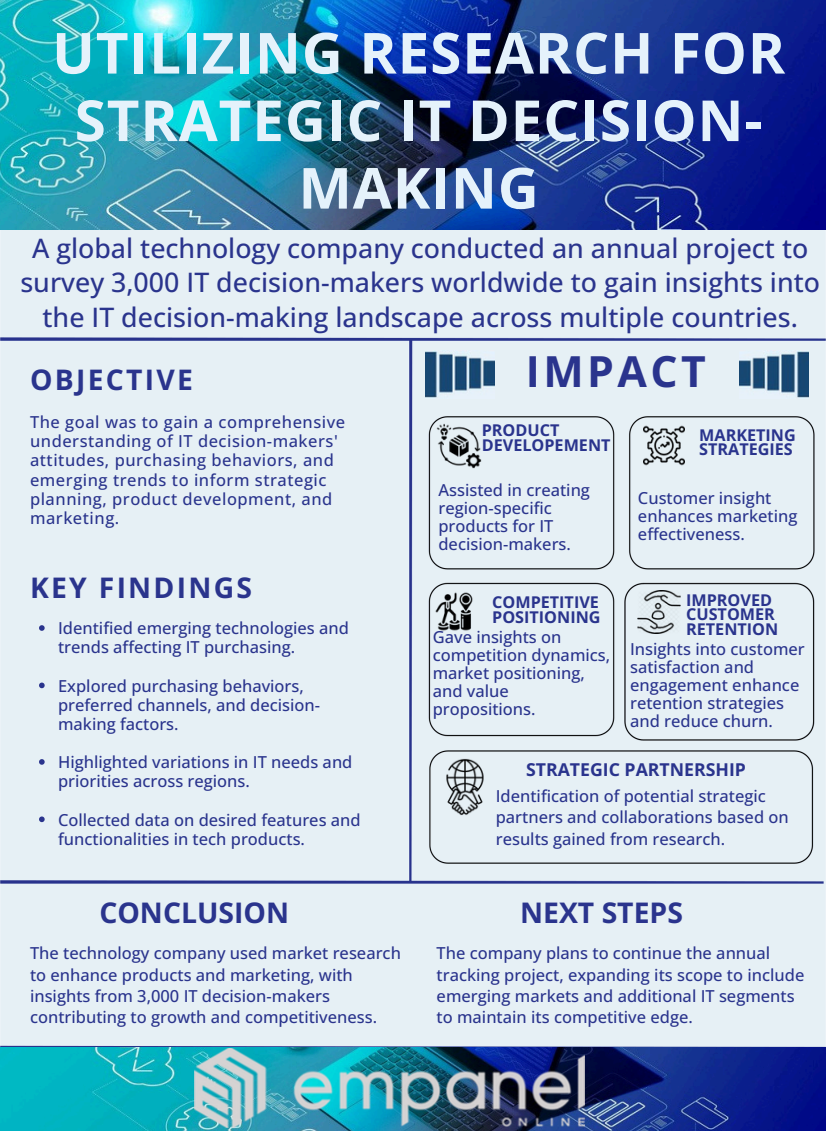
<style>
.page{position:relative;width:826px;height:1131px;background:#fff}
.page>*{position:absolute;margin:0;border:0;box-sizing:border-box;transform-origin:0 0}
.t1{font:700 56.7px/67.5px "Open Sans";letter-spacing:.015em;color:#e5f2fb;text-align:center}
.t2{font:700 42.75px "Open Sans";letter-spacing:.08em;color:#2a348d}
.t3{font:700 28.35px "Open Sans";letter-spacing:.08em;color:#2a348d}
.t4{font:700 28.35px "Open Sans";color:#2a348d}
.t5{font:500 26.85px/34.8px "Open Sans";color:#2a348d;text-align:center}
.t6{font:700 17.7px "Open Sans";color:#2a348d}
.t7{font:500 16.5px/18px "Open Sans";color:#2a348d}
.t8{font:500 16.5px/19.2px "Open Sans";letter-spacing:.035em;color:#2a348d}
.t9{font:700 16.2px/14.7px "Open Sans";color:#2a348d}
</style>
<div class="page">
<div style="left:0;top:0;width:826px;height:1047px;background:#e6f0f5"></div>
<img style="left:0;top:0;width:825px;height:230px">
<img style="left:0;top:1047px;width:826px;height:84px">
<img style="left:194px;top:1048px;width:390px;height:79px">
<img style="left:739px;top:350px;width:69px;height:49px">
<img style="left:425px;top:350px;width:69px;height:49px">
<img style="left:436px;top:423px;width:46px;height:45px">
<img style="left:643px;top:424px;width:41px;height:42px">
<img style="left:434px;top:592px;width:39px;height:39px">
<img style="left:638px;top:591px;width:43px;height:42px">
<img style="left:436px;top:758px;width:57px;height:58px">
<svg style="left:39px;top:625px;width:6px;height:6px"></svg>
<svg style="left:39px;top:682px;width:6px;height:6px"></svg>
<svg style="left:39px;top:759px;width:6px;height:5px"></svg>
<svg style="left:39px;top:816px;width:6px;height:6px"></svg>
<p class="t1" style="left:52px;top:18px;width:734px">UTILIZING RESEARCH FOR<br>STRATEGIC IT DECISION-<br>MAKING</p>
<h6 class="t5" style="left:20px;top:230px;width:801px">A global technology company conducted an annual project to survey 3,000 IT decision-makers worldwide to gain insights into the IT decision-making landscape across multiple countries.</h6>
<p class="t3" style="left:30px;top:360px;width:164px">OBJECTIVE</p>
<p class="t8" style="left:30px;top:412px;width:317px">The goal was to gain a comprehensive understanding of IT decision-makers' attitudes, purchasing behaviors, and emerging trends to inform strategic planning, product development, and marketing.</p>
<h3 class="t3" style="left:30px;top:568px;width:224px">KEY FINDINGS</h3>
<h5 class="t7" style="left:58px;top:618px;width:292px;line-height:19.2px">Identified emerging technologies and trends affecting IT purchasing.</h5>
<h6 class="t7" style="left:58px;top:675px;width:263px;line-height:19.2px">Explored purchasing behaviors, preferred channels, and decision&shy;making factors.</h6>
<p class="t7" style="left:58px;top:752px;width:296px;line-height:19.2px">Highlighted variations in IT needs and priorities across regions.</p>
<h5 class="t7" style="left:58px;top:809px;width:304px;line-height:19.2px">Collected data on desired features and functionalities in tech products.</h5>
<h6 class="t4" style="left:99px;top:893px;width:191px">CONCLUSION</h6>
<h6 class="t7" style="left:30px;top:942px;width:372px;line-height:21.3px">The technology company used market research to enhance products and marketing, with insights from 3,000 IT decision-makers contributing to growth and competitiveness.</h6>
<h6 class="t2" style="left:526px;top:341px;width:181px">IMPACT</h6>
<h5 class="t9" style="left:482px;top:423px;width:130px">PRODUCT<br>DEVELOPEMENT</h5>
<h6 class="t7" style="left:438px;top:480px;width:153px">Assisted in creating region-specific products for IT decision-makers.</h6>
<p class="t9" style="left:492px;top:594px;width:110px">COMPETITIVE<br>POSITIONING</p>
<h3 class="t7" style="left:433px;top:628px;width:179px">Gave insights on competition dynamics, market positioning, and value propositions.</h3>
<p class="t9" style="left:699px;top:427px;width:98px">MARKETING<br>STRATEGIES</p>
<p class="t7" style="left:638px;top:488px;width:161px">Customer insight enhances marketing effectiveness.</p>
<p class="t9" style="left:686px;top:592px;width:94px">IMPROVED<br>CUSTOMER<br>RETENTION</p>
<p class="t7" style="left:630px;top:640px;width:176px">Insights into customer satisfaction and engagement enhance retention strategies and reduce churn.</p>
<p class="t6" style="left:526px;top:756px;width:221px">STRATEGIC PARTNERSHIP</p>
<h3 class="t7" style="left:496px;top:785px;width:294px;line-height:21.3px">Identification of potential strategic partners and collaborations based on results gained from research.</h3>
<h5 class="t4" style="left:520px;top:893px;width:164px">NEXT STEPS</h5>
<h6 class="t7" style="left:436px;top:942px;width:369px;line-height:21.3px">The company plans to continue the annual tracking project, expanding its scope to include emerging markets and additional IT segments to maintain its competitive edge.</h6>
</div>
